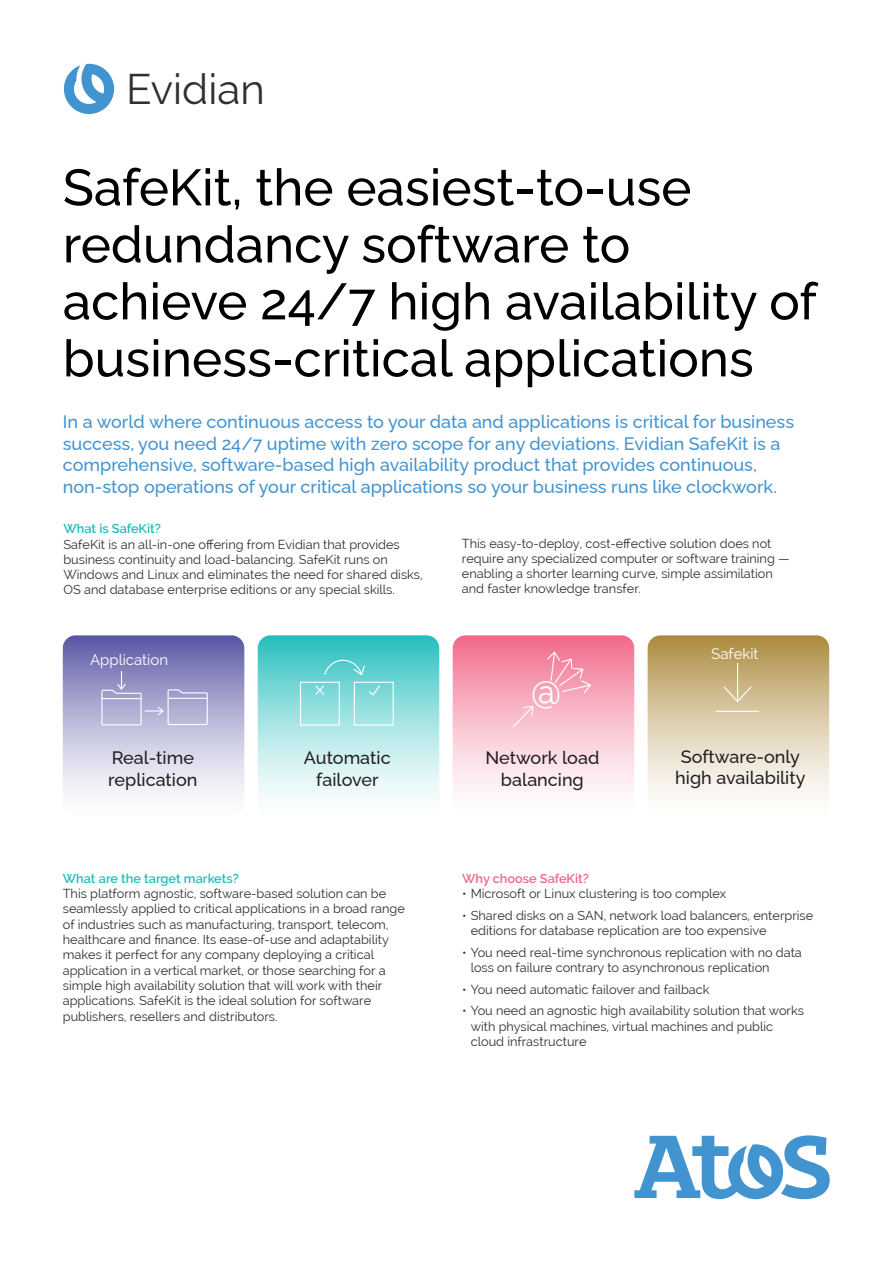
<style>
.page{position:relative;width:893px;height:1263px;background:#fff}
.page>*{position:absolute;margin:0;border:0;box-sizing:border-box;transform-origin:0 0}
.Front_Cover_Title{font:100 51px/57px "Raleway";color:#000}
.Composite_name{font:42px "Raleway";color:#312f30}
.t1{font:100 36px "Raleway";color:#fff}
.Intro_text_-_Raleway{font:100 18px/21.6px "Raleway";color:#4194d0}
.Intro_text_-_Raleway-2{font:100 18px/21.6px "Raleway";color:#231f20;text-align:center}
.t2{font:15px "Raleway";color:#fff}
.Title_H3_-_Raleway_S{font:12.75px/15.3px "Raleway";color:#312f30}
.Body_copy{font:12.75px/15.3px "Raleway";color:#312f30}
.Body_copy-2{font:600 12.75px "Raleway";color:#f16687}
.Body_copy-3{font:600 12.75px "Raleway";color:#21bdbd}
.s1{font-weight:600;color:#21bdbd}
</style>
<div class="page">
<div style="left:63px;top:635px;width:181px;height:182px;background:linear-gradient(to bottom,#6361aa,#fff);border-radius:13px"></div>
<svg style="left:258px;top:635px;width:181px;height:182px"></svg>
<div style="left:453px;top:635px;width:181px;height:182px;background:linear-gradient(to bottom,#f27290,#fff);border-radius:13px"></div>
<div style="left:648px;top:635px;width:181px;height:182px;background:linear-gradient(to bottom,#b19149,#fff);border-radius:13px"></div>
<svg style="left:101px;top:671px;width:107px;height:54px;background:#a8a7cf"></svg>
<div style="left:300px;top:682px;width:40px;height:44px;border:1px solid #fff"></div>
<div style="left:354px;top:682px;width:40px;height:44px;border:1px solid #fff"></div>
<svg style="left:323px;top:659px;width:43px;height:17px"></svg>
<svg style="left:546px;top:650px;width:46px;height:44px;background:#f59bb0"></svg>
<svg style="left:512px;top:705px;width:22px;height:23px"></svg>
<svg style="left:368px;top:684px;width:13px;height:13px"></svg>
<svg style="left:314px;top:684px;width:11px;height:12px"></svg>
<svg style="left:715px;top:662px;width:45px;height:50px;background:#cdb88a"></svg>
<svg style="left:634px;top:1135px;width:196px;height:64px"></svg>
<svg style="left:64px;top:64px;width:50px;height:50px"></svg>
<p class="Composite_name" style="left:126px;top:65px;width:140px">Evidian</p>
<p class="Front_Cover_Title" style="left:63px;top:153px;width:755px">SafeKit, the easiest-to-use redundancy software to achieve 24/7 high availability of business-critical applications</p>
<p class="Intro_text_-_Raleway" style="left:63px;top:409px;width:733px">In a world where continuous access to your data and applications is critical for business success, you need 24/7 uptime with zero scope for any deviations. Evidian SafeKit is a comprehensive, software-based high availability product that provides continuous, non-stop operations of your critical applications so your business runs like clockwork.</p>
<p class="Body_copy-3" style="left:63px;top:521px;width:99px">What is SafeKit?</p>
<p class="Body_copy" style="left:63px;top:536px;width:361px">SafeKit is an all-in-one offering from Evidian that provides business continuity and load-balancing. SafeKit runs on Windows and Linux and eliminates the need for shared disks, OS and database enterprise editions or any special skills.</p>
<p class="Body_copy" style="left:462px;top:535px;width:329px">This easy-to-deploy, cost-effective solution does not require any specialized computer or software training — enabling a shorter learning curve, simple assimilation and faster knowledge transfer.</p>
<p class="t2" style="left:90px;top:651px;width:79px">Application</p>
<p class="Intro_text_-_Raleway-2" style="left:108px;top:745px;width:91px;text-align:left">Real-time replication</p>
<p class="Intro_text_-_Raleway-2" style="left:304px;top:745px;width:88px">Automatic</p>
<p class="Intro_text_-_Raleway-2" style="left:316px;top:766px;width:64px">failover</p>
<h3 class="t1" style="left:531px;top:662px;width:32px">@</h3>
<p class="t2" style="left:711px;top:645px;width:49px">Safekit</p>
<p class="Intro_text_-_Raleway-2" style="left:485px;top:745px;width:115px">Network load balancing</p>
<p class="Intro_text_-_Raleway-2" style="left:675px;top:743px;width:132px">Software-only high availability</p>
<h3 class="Title_H3_-_Raleway_S" style="left:63px;top:871px;width:344px"><span class="s1">What are the target markets?<br></span>This platform agnostic, software-based solution can be seamlessly applied to critical applications in a broad range of industries such as manufacturing, transport, telecom, healthcare and finance. Its ease-of-use and adaptability makes it perfect for any company deploying a critical application in a vertical market, or those searching for a simple high availability solution that will work with their applications. SafeKit is the ideal solution for software publishers, resellers and distributors.</h3>
<p class="Body_copy-2" style="left:462px;top:871px;width:128px">Why choose SafeKit?</p>
<p class="Title_H3_-_Raleway_S" style="left:462px;top:886px;width:266px">• Microsoft or Linux clustering is too complex</p>
<p class="Title_H3_-_Raleway_S" style="left:471px;top:908px;width:344px;text-indent:-9px">• Shared disks on a SAN, network load balancers, enterprise editions for database replication are too expensive</p>
<p class="Title_H3_-_Raleway_S" style="left:471px;top:945px;width:333px;text-indent:-9px">• You need real-time synchronous replication with no data loss on failure contrary to asynchronous replication</p>
<p class="Title_H3_-_Raleway_S" style="left:462px;top:981px;width:249px">• You need automatic failover and failback</p>
<p class="Title_H3_-_Raleway_S" style="left:471px;top:1003px;width:335px;text-indent:-9px">• You need an agnostic high availability solution that works with physical machines, virtual machines and public cloud infrastructure</p>
</div>
